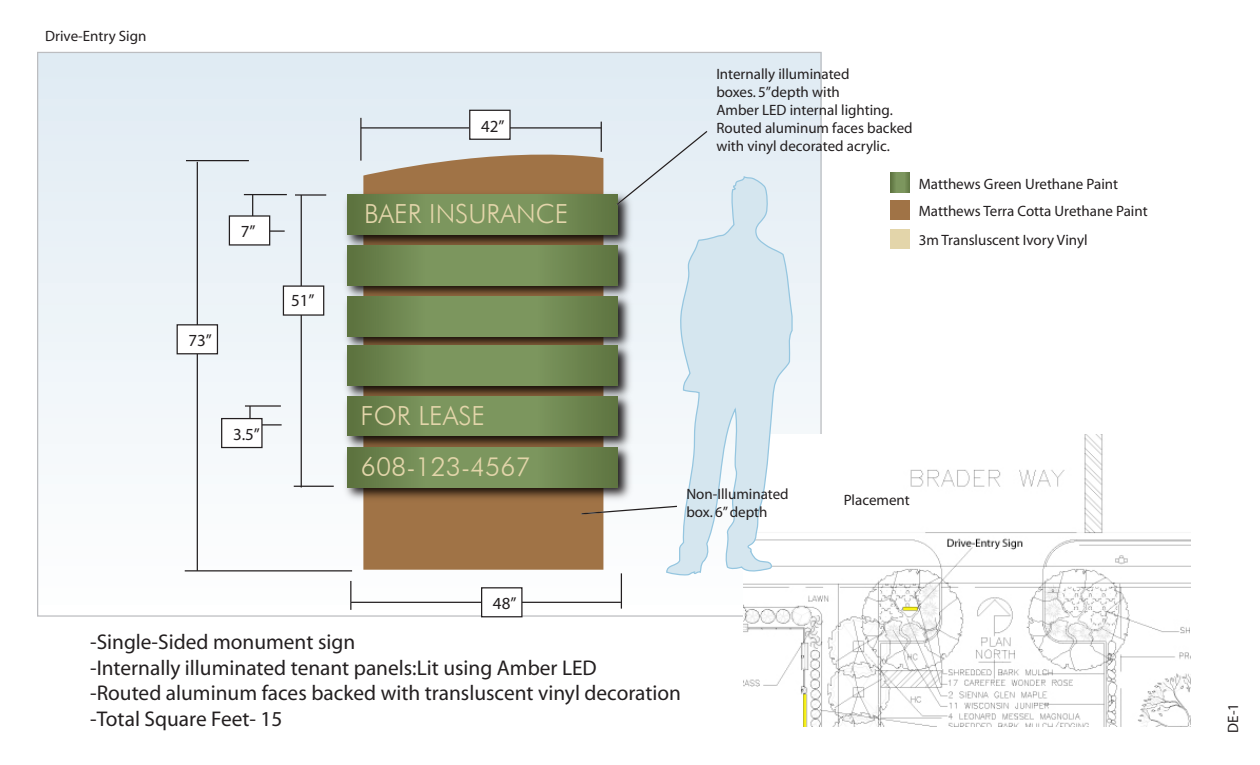
<style>
.page{position:relative;width:1260px;height:765px;background:#fff}
.page>*{position:absolute;margin:0;border:0;box-sizing:border-box;transform-origin:0 0}
.t1{font:300 26.38px/50.4px "Futura BT";color:#e3d5aa}
.t2{font:21.38px/25.6px "Myriad";color:#231f20}
.t3{font:17px "Myriad";color:#231f20}
.t4{font:15px/18px "Myriad";color:#231f20}
</style>
<div class="page">
<div style="left:38px;top:52px;width:783px;height:564px;background:linear-gradient(to bottom,#dfeaf2,#fdfefe)"></div>
<img style="left:744px;top:435px;width:446px;height:292px">
<svg style="left:363px;top:144px;width:240px;height:426px;background:#aa8560"></svg>
<img style="left:341px;top:189px;width:294px;height:50px">
<svg style="left:347px;top:195px;width:271px;height:40px;background:#728b54"></svg>
<img style="left:341px;top:239px;width:294px;height:51px">
<svg style="left:347px;top:245px;width:271px;height:40px;background:#728b54"></svg>
<img style="left:341px;top:290px;width:294px;height:50px">
<svg style="left:347px;top:296px;width:271px;height:40px;background:#728b54"></svg>
<img style="left:341px;top:340px;width:294px;height:50px">
<svg style="left:347px;top:346px;width:271px;height:40px;background:#728b54"></svg>
<img style="left:341px;top:390px;width:294px;height:51px">
<svg style="left:347px;top:396px;width:271px;height:40px;background:#728b54"></svg>
<img style="left:341px;top:441px;width:294px;height:64px">
<svg style="left:347px;top:447px;width:271px;height:40px;background:#728b54"></svg>
<svg style="left:665px;top:175px;width:128px;height:483px"></svg>
<hr style="left:186px;top:160px;width:63px;height:1px;background:#231f20">
<hr style="left:197px;top:162px;width:1px;height:409px;background:#231f20">
<hr style="left:185px;top:570px;width:167px;height:1px;background:#231f20">
<div style="left:177px;top:325px;width:40px;height:29px;background:#fff"></div>
<div style="left:177px;top:324px;width:41px;height:30px;border:1px solid #231f20"></div>
<hr style="left:360px;top:118px;width:2px;height:43px;background:#231f20">
<hr style="left:361px;top:127px;width:240px;height:2px;background:#231f20">
<hr style="left:601px;top:122px;width:1px;height:30px;background:#231f20">
<div style="left:470px;top:110px;width:40px;height:29px;background:#fff"></div>
<div style="left:469px;top:110px;width:42px;height:30px;border:1px solid #231f20"></div>
<svg style="left:350px;top:581px;width:1px;height:29px"></svg>
<hr style="left:351px;top:602px;width:270px;height:1px;background:#231f20">
<hr style="left:621px;top:573px;width:1px;height:36px;background:#231f20">
<div style="left:482px;top:588px;width:40px;height:29px;background:#fff"></div>
<div style="left:481px;top:587px;width:42px;height:30px;border:1px solid #231f20"></div>
<hr style="left:244px;top:194px;width:43px;height:1px;background:#231f20">
<hr style="left:252px;top:195px;width:1px;height:36px;background:#231f20">
<hr style="left:245px;top:230px;width:40px;height:2px;background:#231f20">
<div style="left:229px;top:216px;width:41px;height:29px;background:#fff"></div>
<div style="left:229px;top:215px;width:41px;height:31px;border:1px solid #231f20"></div>
<hr style="left:245px;top:405px;width:36px;height:2px;background:#231f20">
<hr style="left:246px;top:424px;width:36px;height:2px;background:#231f20">
<svg style="left:249px;top:406px;width:2px;height:12px"></svg>
<div style="left:222px;top:419px;width:40px;height:29px;background:#fff"></div>
<div style="left:221px;top:418px;width:42px;height:30px;border:1px solid #231f20"></div>
<div style="left:615px;top:130px;width:94px;height:76px;background:#e6eff5"></div>
<svg style="left:580px;top:505px;width:98px;height:10px"></svg>
<svg style="left:890px;top:172px;width:20px;height:20px"></svg>
<div style="left:890px;top:200px;width:20px;height:20px;background:#a07346"></div>
<div style="left:890px;top:229px;width:20px;height:20px;background:#e3d5aa"></div>
<hr style="left:295px;top:194px;width:31px;height:2px;background:#231f20">
<hr style="left:301px;top:195px;width:1px;height:293px;background:#231f20">
<hr style="left:294px;top:486px;width:40px;height:1px;background:#231f20">
<div style="left:283px;top:286px;width:41px;height:29px;background:#fff"></div>
<div style="left:283px;top:285px;width:41px;height:31px;border:1px solid #231f20"></div>
<p class="t4" style="left:45px;top:28px;width:103px">Drive-Entry Sign</p>
<p class="t3" style="left:241px;top:223px;width:16px">7”</p>
<p class="t3" style="left:189px;top:332px;width:25px">73”</p>
<p class="t3" style="left:291px;top:292px;width:25px">51”</p>
<p class="t3" style="left:233px;top:426px;width:28px">3.5”</p>
<p class="t3" style="left:481px;top:118px;width:25px">42”</p>
<h1 class="t1" style="left:364px;top:189px;width:206px">BAER INSURANCE</h1>
<h1 class="t1" style="left:361px;top:390px;width:172px">FOR LEASE<br>608-123-4567</h1>
<p class="t3" style="left:493px;top:595px;width:25px">48”</p>
<p class="t4" style="left:716px;top:66px;width:198px">Internally illuminated<br>boxes. 5”depth with<br>Amber LED internal lighting.<br>Routed aluminum faces backed with vinyl decorated acrylic.</p>
<p class="t4" style="left:919px;top:170px;width:230px;line-height:28.1px">Matthews Green Urethane Paint<br>Matthews Terra Cotta Urethane Paint<br>3m Transluscent Ivory Vinyl</p>
<p class="t4" style="left:686px;top:485px;width:104px">Non-Illuminated box. 6” depth</p>
<p class="t4" style="left:844px;top:492px;width:68px">Placement</p>
<h2 class="t2" style="left:90px;top:630px;width:592px">-Single-Sided monument sign<br>-Internally illuminated tenant panels:Lit using Amber LED<br>-Routed aluminum faces backed with transluscent vinyl decoration -Total Square Feet- 15</h2>
<p class="t4" style="left:1225px;top:733px;width:31px;rotate:-90deg">DE-1</p>
</div>
